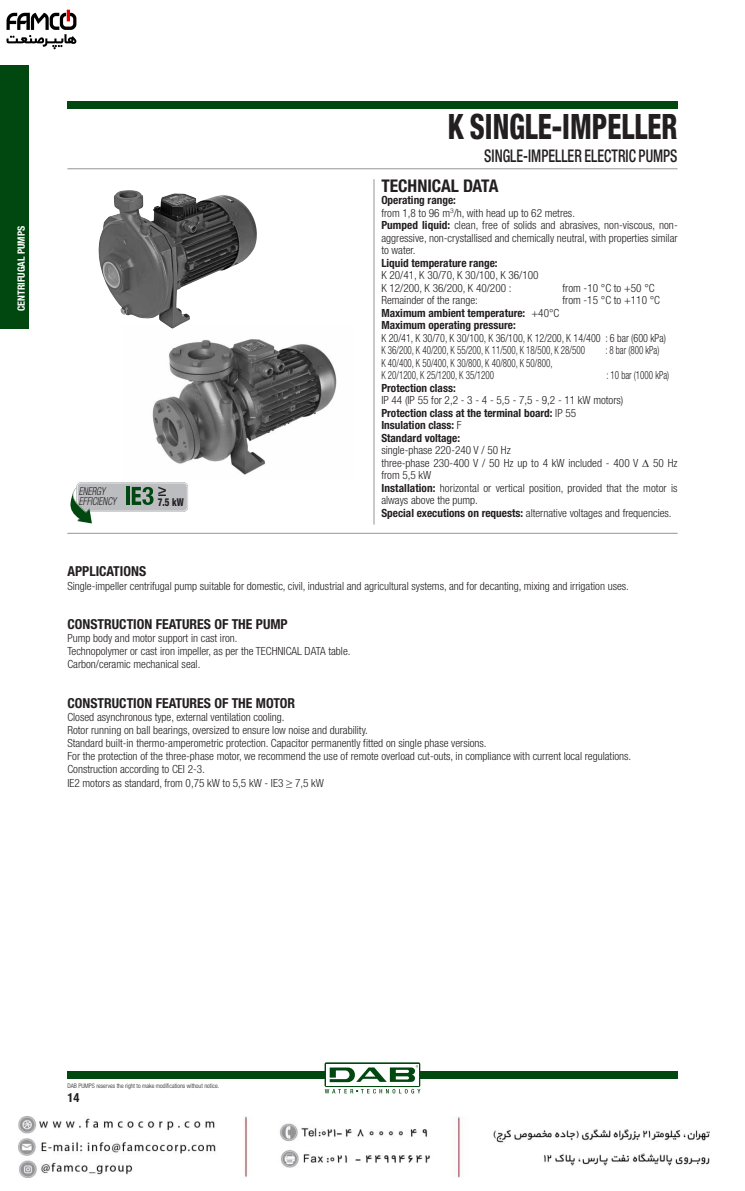
<style>
.page{position:relative;width:745px;height:1191px;background:#fff}
.page>*{position:absolute;margin:0;border:0;box-sizing:border-box;transform-origin:0 0}
.t1{font:800 condensed 35px "Helvetica Neue LT";color:#231f20;scale:.8 1}
.t2{font:18.25px "Helvetica";color:#231f20;scale:.82 1}
.t3{font:500 condensed 17.5px "Helvetica Neue LT";color:#231f20;scale:.8 1}
.t4{font:700 condensed 17.5px "Helvetica Neue LT";color:#231f20}
.t5{font:700 condensed 13.75px "Helvetica Neue LT";color:#231f20}
.t6{font:700 condensed 12.5px "Helvetica Neue LT";color:#231f20}
.t7{font:300 condensed 11.25px/12.5px "Helvetica Neue LT";color:#231f20}
.t8{font:700 condensed 11.25px/12.5px "Helvetica Neue LT";color:#231f20}
.t9{font:300 condensed 11.25px/12.5px "Helvetica Neue LT";color:#231f20;scale:.9 1}
.t10{font:300 condensed 11.25px/12.5px "Helvetica Neue LT";color:#231f20;scale:.8 1}
.t11{font:italic 300 condensed 10.88px/10px "Helvetica Neue LT";color:#231f20;scale:.82 1}
.t12{font:800 condensed 10.88px "Helvetica Neue LT";color:#231f20;scale:.82 1}
.t13{font:700 condensed 10px "Helvetica Neue LT";color:#fff}
.t14{font:300 condensed 6.25px "Helvetica Neue LT";color:#231f20}
.s1{font-weight:700}
.s2{font-weight:300}
</style>
<div class="page">
<div style="left:67px;top:1071px;width:610px;height:7px;background:#004710"></div>
<div style="left:67px;top:101px;width:610px;height:7px;background:#004710"></div>
<div style="left:324px;top:1062px;width:96px;height:24px;background:linear-gradient(to bottom,#fcfdfc,#fff);border-radius:2px"></div>
<svg style="left:326px;top:1063px;width:92px;height:22px"></svg>
<svg style="left:324px;top:1088px;width:96px;height:5px"></svg>
<svg style="left:329px;top:1065px;width:89px;height:16px"></svg>
<div style="left:0;top:66px;width:28px;height:263px;background:#004710"></div>
<hr style="left:67px;top:533px;width:610px;height:1px;background:#939598">
<hr style="left:373px;top:179px;width:1px;height:345px;background:#939598">
<hr style="left:67px;top:168px;width:610px;height:1px;background:#939598">
<img style="left:152px;top:328px;width:185px;height:147px">
<img style="left:98px;top:190px;width:159px;height:138px">
<svg style="left:70px;top:482px;width:118px;height:41px"></svg>
<img style="left:6px;top:9px;width:71px;height:41px">
<img style="left:18px;top:1116px;width:691px;height:61px">
<p class="t13" style="left:15px;top:311px;width:87px;rotate:-90deg">CENTRIFUGAL PUMPS</p>
<h1 class="t1" style="left:447px;top:105px;width:288px">K SINGLE-IMPELLER</h1>
<h3 class="t3" style="left:484px;top:145px;width:243px">SINGLE-IMPELLER ELECTRIC PUMPS</h3>
<h3 class="t4" style="left:381px;top:175px;width:119px">TECHNICAL DATA</h3>
<p class="t7" style="left:381px;top:194px;width:298px"><span class="s1">Operating range:<br></span>from 1,8 to 96 m<sup>3</sup>/h, with head up to 62 metres.<br><span class="s1">Pumped liquid:</span> clean, free of solids and abrasives, non-viscous, non&shy;aggressive, non-crystallised and chemically neutral, with properties similar to water.</p>
<p class="t8" style="left:381px;top:256px;width:118px">Liquid temperature range:</p>
<p class="t7" style="left:381px;top:269px;width:159px">K 20/41, K 30/70, K 30/100, K 36/100<br>K 12/200, K 36/200, K 40/200 :</p>
<p class="t7" style="left:562px;top:281px;width:94px">from -10 °C to +50 °C</p>
<p class="t7" style="left:381px;top:294px;width:98px">Remainder of the range:</p>
<p class="t7" style="left:562px;top:294px;width:99px">from -15 °C to +110 °C</p>
<p class="t8" style="left:381px;top:306px;width:179px">Maximum ambient temperature: <span class="s2">+40°C<br></span>Maximum operating pressure:</p>
<p class="t9" style="left:381px;top:331px;width:317px">K 20/41, K 30/70, K 30/100, K 36/100, K 12/200, K 14/400 : 6 bar (600 kPa)<br>K 36/200, K 40/200, K 55/200, K 11/500, K 18/500, K 28/500</p>
<p class="t10" style="left:605px;top:344px;width:69px">: 8 bar (800 kPa)</p>
<p class="t11" style="left:79px;top:486px;width:47px">ENERGY<br>EFFICIENCY</p>
<h2 class="t2" style="left:158px;top:475px;width:12px">≥</h2>
<p class="t12" style="left:158px;top:495px;width:33px">7.5 kW</p>
<p class="t10" style="left:381px;top:356px;width:215px">K 40/400, K 50/400, K 30/800, K 40/800, K 50/800,<br>K 20/1200, K 25/1200, K 35/1200</p>
<p class="t10" style="left:606px;top:369px;width:80px">: 10 bar (1000 kPa)</p>
<p class="t8" style="left:381px;top:381px;width:76px">Protection class:</p>
<p class="t8" style="left:381px;top:394px;width:243px"><span class="s2">IP 44 (IP 55 for 2,2 - 3 - 4 - 5,5 - 7,5 - 9,2 - 11 kW motors)<br></span>Protection class at the terminal board: <span class="s2">IP 55<br></span>Insulation class: <span class="s2">F<br></span>Standard voltage:</p>
<p class="t7" style="left:381px;top:444px;width:297px">single-phase 220-240 V / 50 Hz<br>three-phase 230-400 V / 50 Hz up to 4 kW included - 400 V ∆ 50 Hz from 5,5 kW<br><span class="s1">Installation:</span> horizontal or vertical position, provided that the motor is always above the pump.<br><span class="s1">Special executions on requests:</span> alternative voltages and frequencies.</p>
<p class="t5" style="left:67px;top:563px;width:80px">APPLICATIONS</p>
<p class="t7" style="left:67px;top:579px;width:562px">Single-impeller centrifugal pump suitable for domestic, civil, industrial and agricultural systems, and for decanting, mixing and irrigation uses.</p>
<p class="t5" style="left:67px;top:615px;width:222px">CONSTRUCTION FEATURES OF THE PUMP</p>
<p class="t7" style="left:67px;top:631px;width:284px;line-height:13.1px">Pump body and motor support in cast iron.<br>Technopolymer or cast iron impeller, as per the TECHNICAL DATA table.<br>Carbon/ceramic mechanical seal.</p>
<p class="t5" style="left:67px;top:694px;width:229px">CONSTRUCTION FEATURES OF THE MOTOR</p>
<p class="t7" style="left:67px;top:710px;width:565px;line-height:13.1px">Closed asynchronous type, external ventilation cooling.<br>Rotor running on ball bearings, oversized to ensure low noise and durability.<br>Standard built-in thermo-amperometric protection. Capacitor permanently fitted on single phase versions.<br>For the protection of the three-phase motor, we recommend the use of remote overload cut-outs, in compliance with current local regulations.<br>Construction according to CEI 2-3.<br>IE2 motors as standard, from 0,75 kW to 5,5 kW - IE3 ≥ 7,5 kW</p>
<p class="t14" style="left:67px;top:1082px;width:153px">DAB PUMPS reserves the right to make modifications without notice.</p>
<p class="t6" style="left:67px;top:1089px;width:13px">14</p>
</div>
